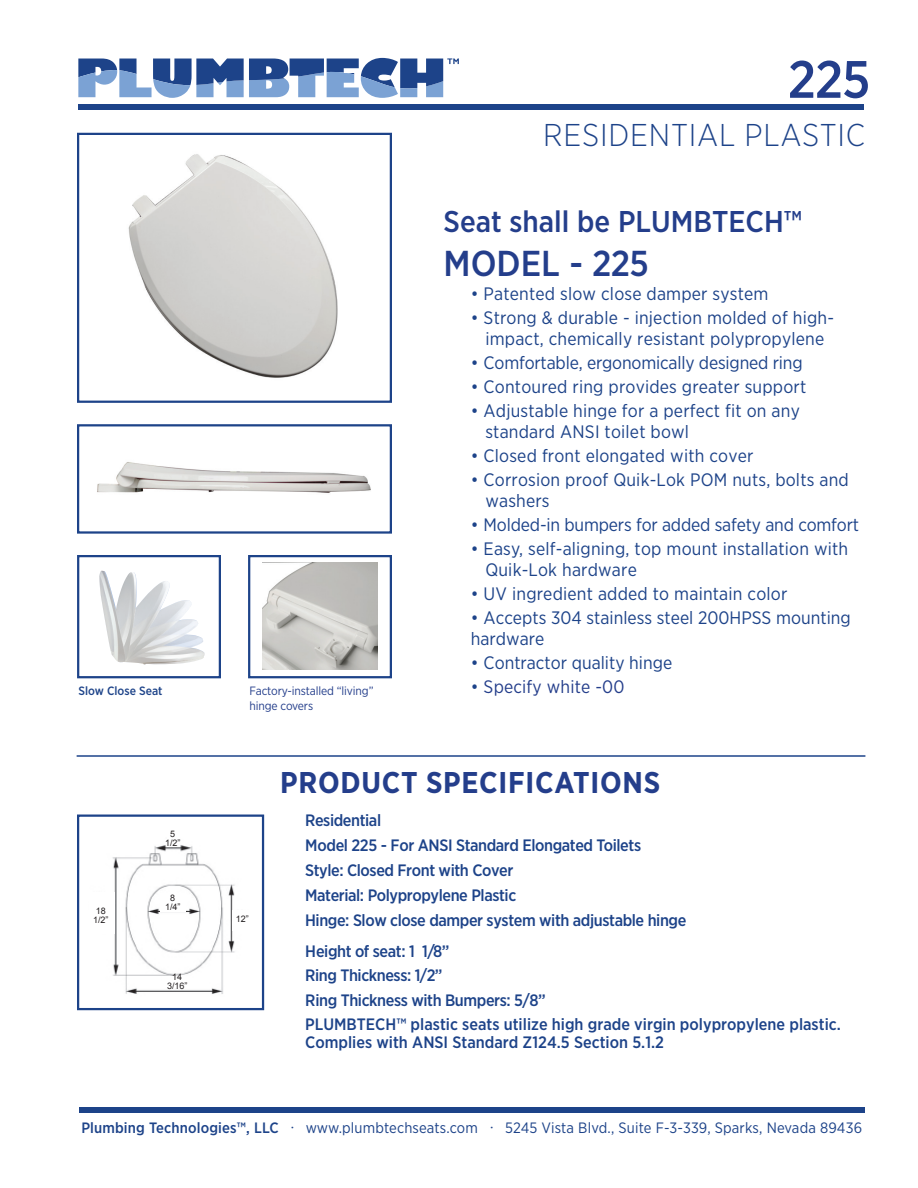
<style>
.page{position:relative;width:918px;height:1188px;background:#fff}
.page>*{position:absolute;margin:0;border:0;box-sizing:border-box;transform-origin:0 0}
.t1{font:500 52.5px "Gotham Narrow";color:#243e8b}
.t2{font:500 36px "Gotham Narrow";color:#243e8b}
.t3{font:300 31.5px "Gotham Narrow";letter-spacing:.025em;color:#1d4389}
.t4{font:500 30px "Gotham Narrow";color:#243e8b}
.t5{font:700 30px "Gotham Narrow";letter-spacing:.025em;color:#243e8b}
.t6{font:18px/20.9px "Gotham Narrow";letter-spacing:.01em;color:#1d4389}
.t7{font:18px "Gotham Narrow";letter-spacing:-.01em;color:#1d4389}
.t8{font:18px "Gotham Narrow";letter-spacing:.01em;color:#243e8b}
.t9{font:500 16.5px/24.6px "Gotham Narrow";color:#1d4389}
.t10{font:500 16.5px/25.2px "Gotham Narrow";letter-spacing:-.025em;color:#1d4389}
.t11{font:15px "Gotham Narrow";letter-spacing:.01em;color:#1d4389}
.t12{font:500 12.15px "Gotham Narrow";color:#1d4389}
.t13{font:12px/15px "Gotham Narrow";letter-spacing:-.01em;color:#243e8b}
.t14{font:9px/9px "Arial";color:#231f20;text-align:center}
.s1{color:#1d4389}
.s2{font-weight:500}
.s3{font-family:"Minion Pro"}
</style>
<div class="page">
<svg style="left:78px;top:58px;width:381px;height:40px"></svg>
<div style="left:78px;top:104px;width:786px;height:6px;background:#1d4389"></div>
<div style="left:80px;top:1107px;width:785px;height:6px;background:#1d4389"></div>
<div style="left:77px;top:133px;width:315px;height:270px;border:2px solid #1d4389"></div>
<div style="left:77px;top:424px;width:315px;height:110px;border:2px solid #1d4389"></div>
<img style="left:112px;top:840px;width:123px;height:154px">
<div style="left:77px;top:815px;width:187px;height:195px;border:2px solid #1d4389"></div>
<hr style="left:77px;top:755px;width:788px;height:2px;background:#1d4389">
<div style="left:248px;top:555px;width:144px;height:123px;border:2px solid #1d4389"></div>
<img style="left:99px;top:571px;width:106px;height:94px">
<div style="left:77px;top:555px;width:144px;height:123px;border:2px solid #1d4389"></div>
<img style="left:128px;top:154px;width:210px;height:224px">
<img style="left:97px;top:462px;width:274px;height:31px">
<img style="left:263px;top:563px;width:115px;height:106px">
<div style="left:90px;top:893px;width:25px;height:41px;background:#fff"></div>
<div style="left:232px;top:910px;width:22px;height:20px;background:#fff"></div>
<div style="left:160px;top:893px;width:26px;height:19px;background:#fff"></div>
<div style="left:162px;top:976px;width:25px;height:12px;background:#fff"></div>
<div style="left:167px;top:828px;width:12px;height:19px;background:#fff"></div>
<h1 class="t1" style="left:788px;top:46px;width:84px">225</h1>
<p class="t12" style="left:79px;top:683px;width:85px">Slow Close Seat</p>
<p class="t14" style="left:93px;top:907px;width:17px">18<br>1/2”</p>
<p class="t14" style="left:165px;top:829px;width:17px">5<br>1/2”</p>
<p class="t14" style="left:165px;top:893px;width:17px">8<br>1/4”</p>
<p class="t14" style="left:167px;top:973px;width:22px">14<br>3/16”</p>
<p class="t13" style="left:250px;top:683px;width:125px">Factory-installed “living” hinge covers</p>
<h3 class="t3" style="left:543px;top:115px;width:323px">RESIDENTIAL PLASTIC</h3>
<h3 class="t4" style="left:444px;top:203px;width:360px">Seat shall be PLUMBTECH™</h3>
<h2 class="t2" style="left:444px;top:240px;width:207px">MODEL - 225</h2>
<p class="t6" style="left:471px;top:283px;width:299px">• Patented slow close damper system</p>
<p class="t6" style="left:471px;top:307px;width:365px;text-align:center">• Strong &amp; durable - injection molded of high&shy;impact, chemically resistant polypropylene</p>
<p class="t7" style="left:471px;top:351px;width:333px">• Comfortable, ergonomically designed ring</p>
<p class="t6" style="left:471px;top:376px;width:337px">• Contoured ring provides greater support</p>
<p class="t6" style="left:485px;top:400px;width:316px;text-indent:-15px">• Adjustable hinge for a perfect fit on any standard ANSI toilet bowl</p>
<p class="t6" style="left:471px;top:444px;width:284px">• Closed front elongated with cover</p>
<p class="t6" style="left:485px;top:468px;width:365px;line-height:21.6px;text-indent:-15px">• Corrosion proof Quik-Lok POM nuts, bolts and washers</p>
<p class="t7" style="left:471px;top:514px;width:390px">• Molded-in bumpers for added safety and comfort</p>
<p class="t6" style="left:485px;top:538px;width:364px;text-indent:-15px">• Easy, self-aligning, top mount installation with<br>Quik-Lok hardware</p>
<p class="t6" style="left:471px;top:583px;width:318px">• UV ingredient added to maintain color</p>
<p class="t6" style="left:471px;top:607px;width:381px">• Accepts 304 stainless steel 200HPSS mounting hardware</p>
<p class="t6" style="left:471px;top:652px;width:203px">• Contractor quality hinge</p>
<p class="t8" style="left:471px;top:675px;width:155px"><span class="s1">•</span> Specify white -00</p>
<p class="t14" style="left:236px;top:915px;width:15px">12”</p>
<h3 class="t5" style="left:280px;top:763px;width:382px">PRODUCT SPECIFICATIONS</h3>
<p class="t10" style="left:305px;top:807px;width:383px">Residential<br>Model 225 - For ANSI Standard Elongated Toilets<br>Style: Closed Front with Cover<br>Material: Polypropylene Plastic<br>Hinge: Slow close damper system with adjustable hinge</p>
<p class="t9" style="left:305px;top:938px;width:537px">Height of seat: 1 1/8”<br>Ring Thickness: 1/2”<br>Ring Thickness with Bumpers: 5/8”<br>PLUMBTECH™ plastic seats utilize high grade virgin polypropylene plastic.</p>
<p class="t9" style="left:305px;top:1030px;width:360px">Complies with ANSI Standard Z124.5 Section 5.1.2</p>
<p class="t11" style="left:81px;top:1118px;width:782px"><span class="s2">Plumbing Technologies™, LLC</span> <span class="s3">·</span> www.plumbtechseats.com <span class="s3">·</span> 5245 Vista Blvd., Suite F-3-339, Sparks, Nevada 89436</p>
</div>
